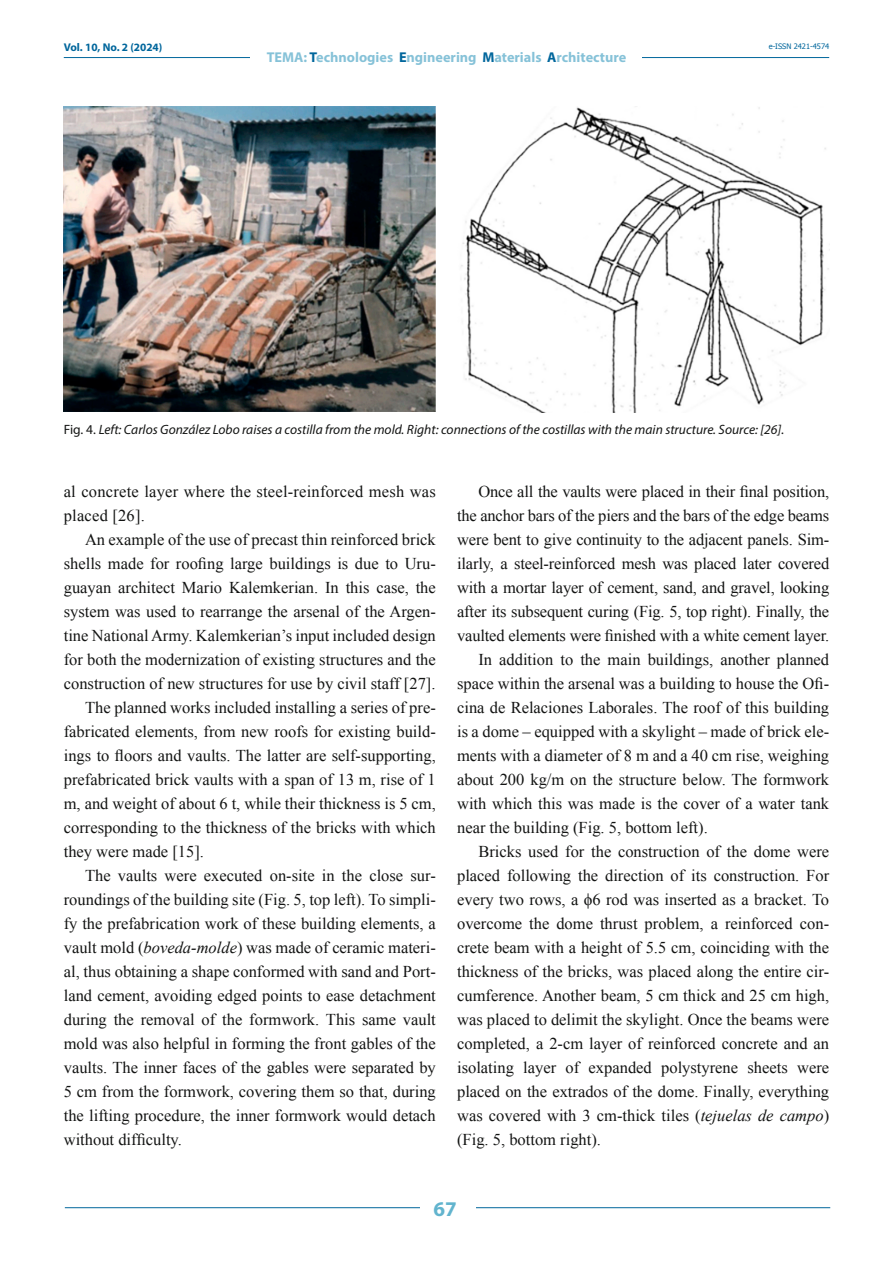
<style>
.page{position:relative;width:893px;height:1263px;background:#fff}
.page>*{position:absolute;margin:0;border:0;box-sizing:border-box;transform-origin:0 0}
.t1{font:700 21px "Myriad Pro";color:#62b4ce}
.TESTO{font:16.5px/24px "Times New Roman";color:#131413;text-align:justify}
.t2{font:700 14.25px "Myriad Pro";color:#86c2d8}
.DIDASCALIA{font:italic 13.5px "Myriad Pro";color:#131413}
.t3{font:700 11.25px "Myriad Pro";color:#00669c}
.t4{font:7.5px "Tahoma";color:#00669c}
.s1{color:#00669c}
.s2{font-style:normal}
.s3{font-style:italic}
</style>
<div class="page">
<hr style="left:64px;top:57px;width:765px;height:1px;background:#00669c">
<div style="left:251px;top:48px;width:391px;height:17px;background:#fff"></div>
<hr style="left:65px;top:1207px;width:765px;height:1px;background:#00669c">
<div style="left:420px;top:1195px;width:55px;height:25px;background:#fff"></div>
<img style="left:461px;top:106px;width:368px;height:306px">
<img style="left:64px;top:106px;width:372px;height:305px">
<p class="t3" style="left:64px;top:40px;width:100px">Vol. 10, No. 2 (2024)</p>
<p class="t2" style="left:267px;top:48px;width:361px">TEMA: <span class="s1">T</span>echnologies <span class="s1">E</span>ngineering <span class="s1">M</span>aterials <span class="s1">A</span>rchitecture</p>
<p class="t4" style="left:769px;top:41px;width:62px">e-ISSN 2421-4574</p>
<p class="DIDASCALIA" style="left:64px;top:421px;width:722px"><span class="s2">Fig. 4.</span> Left: Carlos González Lobo raises a costilla from the mold. Right: connections of the costillas with the main structure. Source: [26].</p>
<p class="TESTO" style="left:64px;top:479px;width:374px">al concrete layer where the steel-reinforced mesh was placed [26].</p>
<p class="TESTO" style="left:64px;top:527px;width:374px;text-indent:21px">An example of the use of precast thin reinforced brick shells made for roofing large buildings is due to Uru&shy;guayan architect Mario Kalemkerian. In this case, the system was used to rearrange the arsenal of the Argen&shy;tine National Army. Kalemkerian’s input included design for both the modernization of existing structures and the construction of new structures for use by civil staff [27].</p>
<p class="TESTO" style="left:64px;top:695px;width:374px;text-indent:21px">The planned works included installing a series of pre&shy;fabricated elements, from new roofs for existing build&shy;ings to floors and vaults. The latter are self-supporting, prefabricated brick vaults with a span of 13 m, rise of 1 m, and weight of about 6 t, while their thickness is 5 cm, corresponding to the thickness of the bricks with which they were made [15].</p>
<p class="TESTO" style="left:64px;top:863px;width:374px;text-indent:21px">The vaults were executed on-site in the close sur&shy;roundings of the building site (Fig. 5, top left). To simpli&shy;fy the prefabrication work of these building elements, a vault mold (<span class="s3">boveda-molde</span>) was made of ceramic materi&shy;al, thus obtaining a shape conformed with sand and Port&shy;land cement, avoiding edged points to ease detachment during the removal of the formwork. This same vault mold was also helpful in forming the front gables of the vaults. The inner faces of the gables were separated by 5 cm from the formwork, covering them so that, during the lifting procedure, the inner formwork would detach without difficulty.</p>
<p class="TESTO" style="left:457px;top:479px;width:374px;text-indent:21px">Once all the vaults were placed in their final position, the anchor bars of the piers and the bars of the edge beams were bent to give continuity to the adjacent panels. Sim&shy;ilarly, a steel-reinforced mesh was placed later covered with a mortar layer of cement, sand, and gravel, looking after its subsequent curing (Fig. 5, top right). Finally, the vaulted elements were finished with a white cement layer.</p>
<p class="TESTO" style="left:457px;top:647px;width:374px;text-indent:21px">In addition to the main buildings, another planned space within the arsenal was a building to house the Ofi&shy;cina de Relaciones Laborales. The roof of this building is a dome – equipped with a skylight – made of brick ele&shy;ments with a diameter of 8 m and a 40 cm rise, weighing about 200 kg/m on the structure below. The formwork with which this was made is the cover of a water tank near the building (Fig. 5, bottom left).</p>
<p class="TESTO" style="left:457px;top:839px;width:374px;text-indent:21px">Bricks used for the construction of the dome were placed following the direction of its construction. For every two rows, a ϕ6 rod was inserted as a bracket. To overcome the dome thrust problem, a reinforced con&shy;crete beam with a height of 5.5 cm, coinciding with the thickness of the bricks, was placed along the entire cir&shy;cumference. Another beam, 5 cm thick and 25 cm high, was placed to delimit the skylight. Once the beams were completed, a 2-cm layer of reinforced concrete and an isolating layer of expanded polystyrene sheets were placed on the extrados of the dome. Finally, everything was covered with 3 cm-thick tiles (<span class="s3">tejuelas de campo</span>) (Fig. 5, bottom right).</p>
<p class="t1" style="left:434px;top:1195px;width:25px">67</p>
</div>
